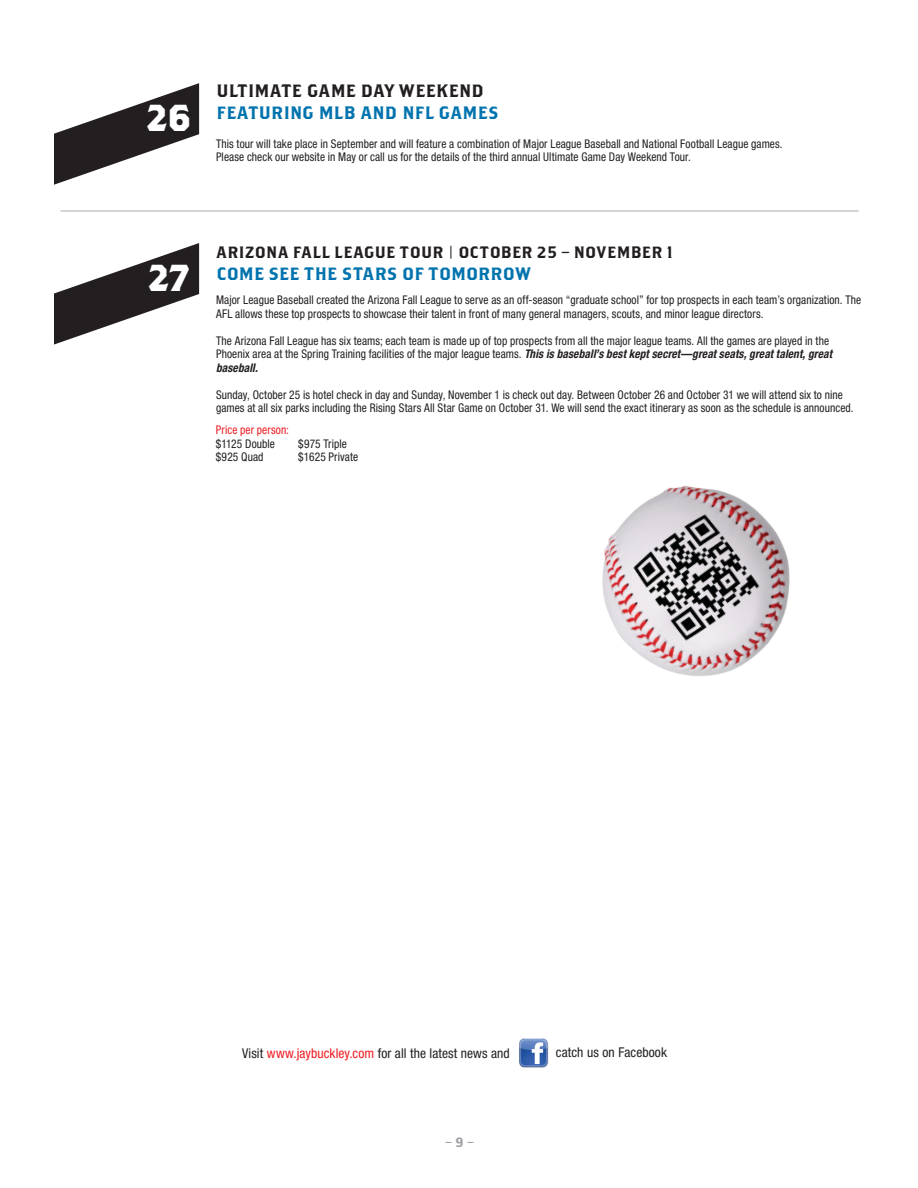
<style>
.page{position:relative;width:918px;height:1188px;background:#fff}
.page>*{position:absolute;margin:0;border:0;box-sizing:border-box;transform-origin:0 0}
.t1{font:700 37.5px "Brothers";color:#fff;scale:.95 1}
.t2{font:18px "Brothers";letter-spacing:.02em;color:#0073ae}
.t3{font:18px "Brothers";letter-spacing:.025em;color:#231f20}
.t4{font:16.5px "Brothers";letter-spacing:.025em;color:#231f20}
.t5{font:condensed 13.5px "Helvetica Neue LT Std";letter-spacing:.005em;color:#231f20}
.t6{font:13.5px "Brothers";color:#9d9fa2}
.t7{font:condensed 12px/13.5px "Helvetica Neue LT Std";letter-spacing:.01em;color:#231f20;scale:.95 1}
.t8{font:condensed 12px "Helvetica Neue LT Std";letter-spacing:.01em;color:#ee1d23;scale:.95 1}
.s1{font-weight:700;font-style:italic}
.s2{color:#ee1d23}
</style>
<div class="page">
<hr style="left:60px;top:211px;width:799px;height:1px;background:#a8a9ad">
<svg style="left:54px;top:83px;width:145px;height:102px"></svg>
<svg style="left:54px;top:243px;width:145px;height:102px"></svg>
<img style="left:602px;top:486px;width:188px;height:190px">
<img style="left:519px;top:1039px;width:29px;height:29px">
<h1 class="t1" style="left:147px;top:94px;width:48px">26</h1>
<h2 class="t3" style="left:216px;top:79px;width:269px">ULTIMATE GAME DAY WEEKEND</h2>
<h2 class="t2" style="left:216px;top:102px;width:284px">FEATURING MLB AND NFL GAMES</h2>
<p class="t7" style="left:216px;top:137px;width:598px">This tour will take place in September and will feature a combination of Major League Baseball and National Football League games.<br>Please check our website in May or call us for the details of the third annual Ultimate Game Day Weekend Tour.</p>
<h1 class="t1" style="left:149px;top:254px;width:44px">27</h1>
<h3 class="t4" style="left:216px;top:242px;width:458px">ARIZONA FALL LEAGUE TOUR | OCTOBER 25 – NOVEMBER 1</h3>
<h2 class="t2" style="left:216px;top:263px;width:316px">COME SEE THE STARS OF TOMORROW</h2>
<p class="t7" style="left:216px;top:293px;width:681px">Major League Baseball created the Arizona Fall League to serve as an off-season “graduate school” for top prospects in each team’s organization. The<br>AFL allows these top prospects to showcase their talent in front of many general managers, scouts, and minor league directors.</p>
<p class="t7" style="left:216px;top:334px;width:650px">The Arizona Fall League has six teams; each team is made up of top prospects from all the major league teams. All the games are played in the<br>Phoenix area at the Spring Training facilities of the major league teams. <span class="s1">This is baseball’s best kept secret—great seats, great talent, great baseball.</span></p>
<p class="t7" style="left:216px;top:388px;width:673px">Sunday, October 25 is hotel check in day and Sunday, November 1 is check out day. Between October 26 and October 31 we will attend six to nine games at all six parks including the Rising Stars All Star Game on October 31. We will send the exact itinerary as soon as the schedule is announced.</p>
<p class="t8" style="left:216px;top:423px;width:79px">Price per person:</p>
<p class="t7" style="left:216px;top:437px;width:64px">$1125 Double</p>
<p class="t7" style="left:298px;top:437px;width:53px">$975 Triple</p>
<p class="t7" style="left:216px;top:450px;width:52px">$925 Quad</p>
<p class="t7" style="left:298px;top:450px;width:65px">$1625 Private</p>
<p class="t5" style="left:242px;top:1045px;width:269px">Visit <span class="s2">www.jaybuckley.com</span> for all the latest news and</p>
<p class="t5" style="left:556px;top:1045px;width:113px">catch us on Facebook</p>
<p class="t6" style="left:446px;top:1134px;width:30px">– 9 –</p>
</div>
